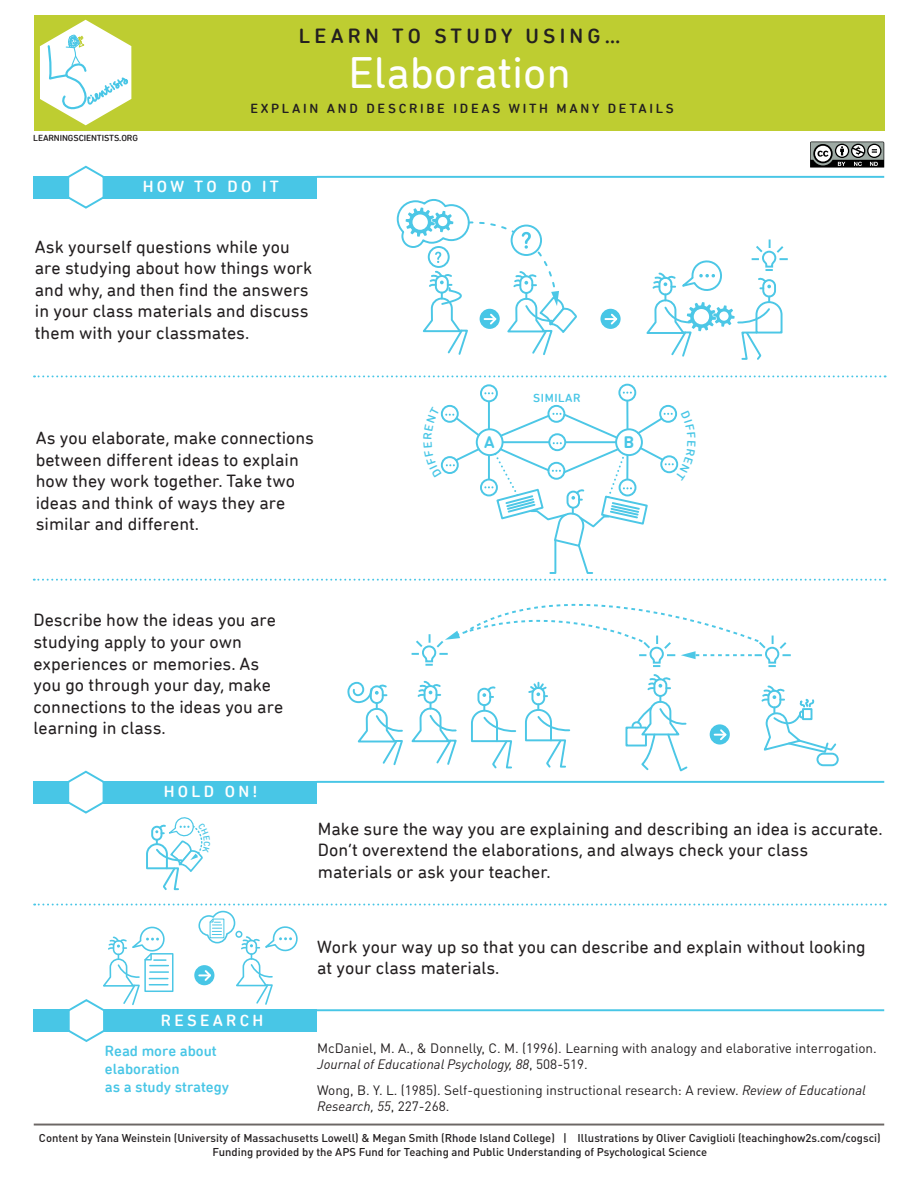
<style>
.page{position:relative;width:918px;height:1188px;background:#fff}
.page>*{position:absolute;margin:0;border:0;box-sizing:border-box;transform-origin:0 0}
.t1{font:45px "DIN Next Rounded LT Pro";color:#fff}
.t2{font:500 21px "DIN Next Rounded LT Pro";letter-spacing:.2em;color:#231f20}
.t3{font:18px/21.6px "DIN Next Rounded LT Pro";color:#231f20}
.t4{font:500 16.5px "DIN Next Rounded LT Pro";letter-spacing:.2em;color:#fff}
.t5{font:700 16.5px "DIN Round OT";color:#48c6e6}
.t6{font:500 15px/18px "DIN Next Rounded LT Pro";color:#48c6e6}
.t7{font:13.5px/16.2px "DINOT";color:#231f20}
.t8{font:500 13.5px "DIN Next Rounded LT Pro";letter-spacing:.2em;color:#231f20}
.t9{font:500 12px "DIN Next Rounded LT Pro";letter-spacing:.05em;color:#48c6e6}
.t10{font:500 11.25px/13.5px "DINOT";color:#231f20;text-align:center}
.t11{font:500 9px "DIN Next Rounded LT Pro";letter-spacing:-.01em;color:#231f20}
.s1{font-style:italic}
</style>
<div class="page">
<div style="left:34px;top:15px;width:850px;height:115px;background:#becd31"></div>
<div style="left:625px;top:727px;width:22px;height:19px;background:#fff;border:2px solid #4cc7e6"></div>
<div style="left:34px;top:176px;width:283px;height:22px;background:#48c6e6"></div>
<hr style="left:34px;top:1124px;width:850px;height:2px;background:#6c6765">
<svg style="left:66px;top:165px;width:40px;height:44px"></svg>
<div style="left:34px;top:781px;width:283px;height:22px;background:#48c6e6"></div>
<svg style="left:66px;top:770px;width:40px;height:44px"></svg>
<svg style="left:34px;top:375px;width:852px;height:2px"></svg>
<hr style="left:317px;top:176px;width:567px;height:2px;background:#48c6e6">
<hr style="left:317px;top:781px;width:567px;height:2px;background:#48c6e6">
<svg style="left:396px;top:199px;width:181px;height:156px"></svg>
<div style="left:710px;top:724px;width:20px;height:21px;background:#48c6e6;border-radius:50%"></div>
<svg style="left:715px;top:728px;width:13px;height:14px"></svg>
<svg style="left:600px;top:309px;width:21px;height:20px"></svg>
<svg style="left:605px;top:312px;width:14px;height:14px"></svg>
<svg style="left:646px;top:239px;width:142px;height:121px"></svg>
<div style="left:477px;top:688px;width:14px;height:18px;border:2px solid #4cc7e6;border-radius:6px"></div>
<svg style="left:482px;top:686px;width:14px;height:12px"></svg>
<svg style="left:471px;top:705px;width:46px;height:64px"></svg>
<div style="left:531px;top:687px;width:14px;height:18px;border:2px solid #4cc7e6;border-radius:6px"></div>
<svg style="left:525px;top:704px;width:46px;height:64px"></svg>
<svg style="left:481px;top:385px;width:16px;height:16px"></svg>
<div style="left:480px;top:384px;width:18px;height:18px;border:2px solid #4cc7e6;border-radius:50%"></div>
<svg style="left:619px;top:385px;width:16px;height:16px"></svg>
<div style="left:618px;top:384px;width:18px;height:18px;border:2px solid #4cc7e6;border-radius:50%"></div>
<svg style="left:528px;top:682px;width:20px;height:15px"></svg>
<svg style="left:347px;top:680px;width:110px;height:86px"></svg>
<svg style="left:631px;top:674px;width:57px;height:98px"></svg>
<div style="left:817px;top:753px;width:22px;height:13px;border:2px solid #4cc7e6;border-radius:6px"></div>
<svg style="left:761px;top:685px;width:76px;height:69px"></svg>
<svg style="left:34px;top:904px;width:852px;height:138px"></svg>
<div style="left:235px;top:931px;width:7px;height:7px;border:2px solid #4cc7e6;border-radius:50%"></div>
<svg style="left:40px;top:20px;width:91px;height:105px"></svg>
<svg style="left:810px;top:142px;width:74px;height:26px;background:#727674"></svg>
<svg style="left:34px;top:392px;width:851px;height:275px"></svg>
<svg style="left:146px;top:817px;width:57px;height:74px"></svg>
<p class="t2" style="left:299px;top:23px;width:323px">LEARN TO STUDY USING…</p>
<h1 class="t1" style="left:348px;top:47px;width:224px">Elaboration</h1>
<p class="t11" style="left:33px;top:133px;width:106px">LEARNINGSCIENTISTS.ORG</p>
<p class="t8" style="left:250px;top:101px;width:425px">EXPLAIN AND DESCRIBE IDEAS WITH MANY DETAILS</p>
<p class="t4" style="left:143px;top:177px;width:138px">HOW TO DO IT</p>
<p class="t3" style="left:35px;top:236px;width:279px">Ask yourself questions while you are studying about how things work and why, and then find the answers in your class materials and discuss them with your classmates.</p>
<p class="t3" style="left:36px;top:427px;width:280px">As you elaborate, make connections between different ideas to explain how they work together. Take two ideas and think of ways they are similar and different.</p>
<p class="t3" style="left:33px;top:609px;width:251px">Describe how the ideas you are studying apply to your own experiences or memories. As you go through your day, make connections to the ideas you are learning in class.</p>
<p class="t4" style="left:164px;top:782px;width:95px">HOLD ON!</p>
<p class="t9" style="left:533px;top:390px;width:49px">SIMILAR</p>
<p class="t5" style="left:484px;top:431px;width:12px">A</p>
<p class="t5" style="left:624px;top:431px;width:12px">B</p>
<p class="t3" style="left:318px;top:818px;width:566px">Make sure the way you are explaining and describing an idea is accurate.<br>Don’t overextend the elaborations, and always check your class materials or ask your teacher.</p>
<p class="t4" style="left:161px;top:1011px;width:104px">RESEARCH</p>
<p class="t6" style="left:105px;top:1042px;width:126px">Read more about elaboration<br>as a study strategy</p>
<p class="t3" style="left:317px;top:936px;width:550px">Work your way up so that you can describe and explain without looking at your class materials.</p>
<p class="t7" style="left:317px;top:1040px;width:561px">McDaniel, M. A., &amp; Donnelly, C. M. (1996). Learning with analogy and elaborative interrogation.<br><span class="s1">Journal of Educational Psychology, 88</span>, 508-519.</p>
<p class="t7" style="left:317px;top:1081px;width:550px">Wong, B. Y. L. (1985). Self-questioning instructional research: A review. <span class="s1">Review of Educational<br>Research, 55</span>, 227-268.</p>
<p class="t10" style="left:39px;top:1131px;width:843px">Content by Yana Weinstein (University of Massachusetts Lowell) &amp; Megan Smith (Rhode Island College) | Illustrations by Oliver Caviglioli (teachinghow2s.com/cogsci)<br>Funding provided by the APS Fund for Teaching and Public Understanding of Psychological Science</p>
</div>
